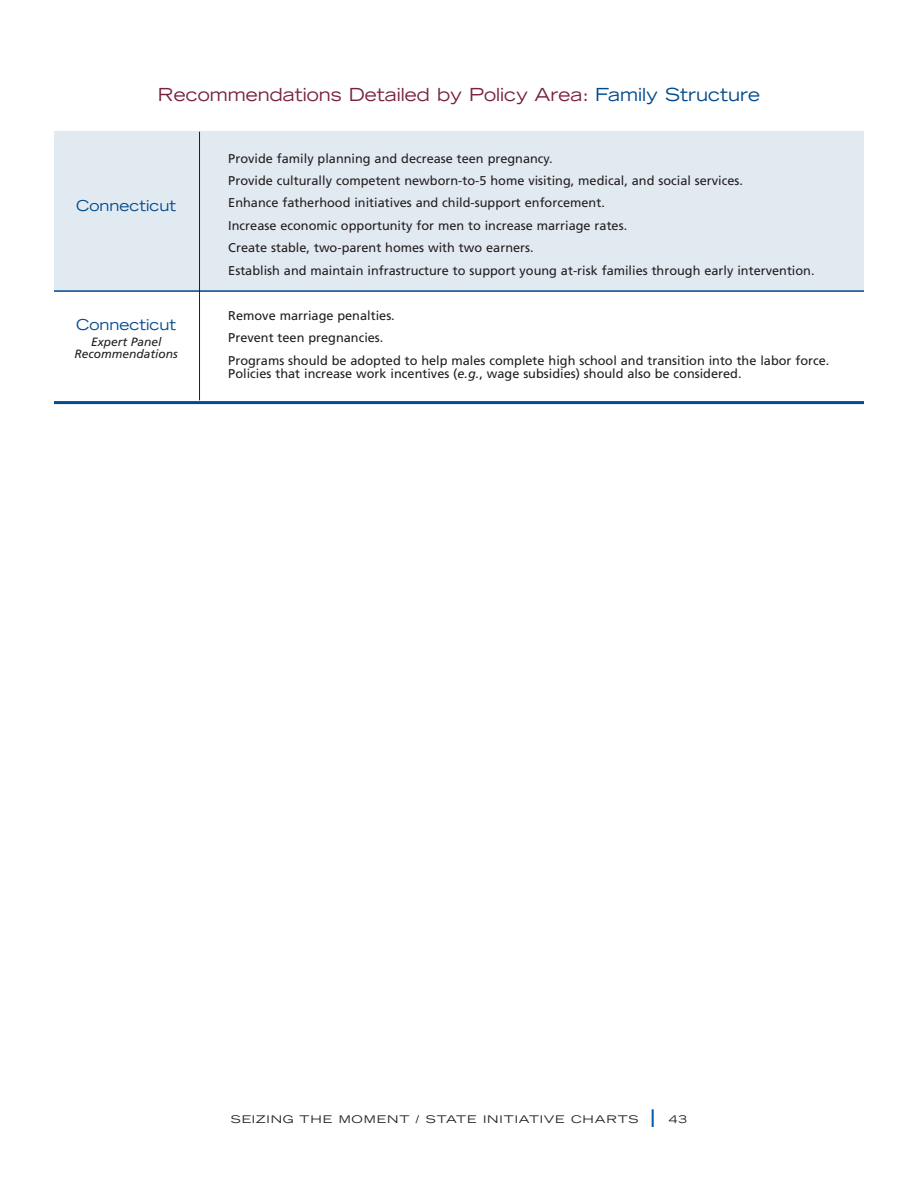
<style>
.page{position:relative;width:918px;height:1188px;background:#fff}
.page>*{position:absolute;margin:0;border:0;box-sizing:border-box;transform-origin:0 0}
.t1{font:expanded 18px "Trade Gothic LH";color:#79223f}
.t2{font:expanded 15px "Trade Gothic LH";color:#004a8d}
.t3{font:12.75px/22.5px "Frutiger";color:#231f20}
.t4{font:italic 12px/12px "Frutiger";color:#231f20;text-align:center}
.t5{font:expanded 10.5px "Trade Gothic LH";letter-spacing:.07em;color:#231f20;scale:1.15 1}
.s1{color:#004a8d}
.s2{font-style:italic}
</style>
<div class="page">
<div style="left:54px;top:131px;width:810px;height:161px;background:#e2eaf1"></div>
<hr style="left:54px;top:290px;width:810px;height:2px;background:#004a8d">
<hr style="left:199px;top:132px;width:1px;height:268px;background:#231f20">
<hr style="left:54px;top:401px;width:810px;height:3px;background:#004a8d">
<h1 class="t1" style="left:158px;top:88px;width:604px">Recommendations Detailed by Policy Area: <span class="s1">Family Structure</span></h1>
<p class="t2" style="left:76px;top:200px;width:102px">Connecticut</p>
<p class="t2" style="left:76px;top:319px;width:102px">Connecticut</p>
<p class="t4" style="left:75px;top:337px;width:105px">Expert Panel<br>Recommendations</p>
<p class="t3" style="left:228px;top:148px;width:588px">Provide family planning and decrease teen pregnancy.<br>Provide culturally competent newborn-to-5 home visiting, medical, and social services.<br>Enhance fatherhood initiatives and child-support enforcement.<br>Increase economic opportunity for men to increase marriage rates.<br>Create stable, two-parent homes with two earners.<br>Establish and maintain infrastructure to support young at-risk families through early intervention.</p>
<p class="t3" style="left:228px;top:305px;width:603px">Remove marriage penalties.<br>Prevent teen pregnancies.<br>Programs should be adopted to help males complete high school and transition into the labor force.</p>
<p class="t3" style="left:228px;top:364px;width:515px">Policies that increase work incentives (<span class="s2">e.g.</span>, wage subsidies) should also be considered.</p>
<p class="t5" style="left:231px;top:1115px;width:356px">SEIZING THE MOMENT / STATE INITIATIVE CHARTS</p>
<p class="t5" style="left:669px;top:1115px;width:17px">43</p>
</div>
